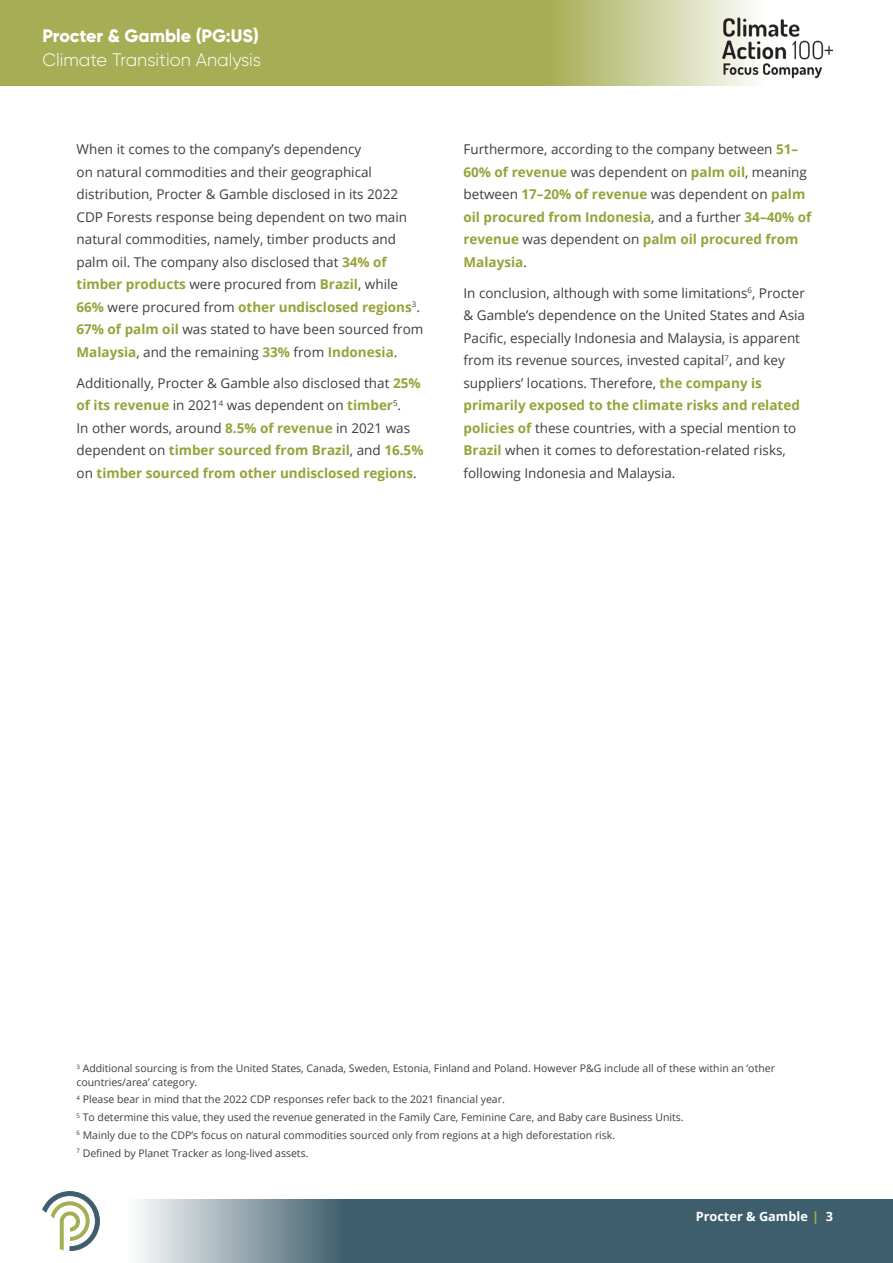
<style>
.page{position:relative;width:893px;height:1263px;background:#fff}
.page>*{position:absolute;margin:0;border:0;box-sizing:border-box;transform-origin:0 0}
.t1{font:300 18px "Gilroy";color:#fff}
.t2{font:800 18px "Gilroy";color:#fff}
.t3{font:13.5px/22.5px "Open Sans";color:#3e3e3f}
.t4{font:700 12.75px "Open Sans";color:#fff}
.t5{font:10.5px/13.5px "Open Sans";color:#3e3e3f}
.s1{font-weight:700;color:#97a23a}
.s2{color:#a6ae55}
</style>
<div class="page">
<svg style="left:138px;top:1199px;width:755px;height:64px;background:#57727f"></svg>
<svg style="left:0;top:0;width:754px;height:85px;background:#afb666"></svg>
<svg style="left:43px;top:1191px;width:57px;height:60px"></svg>
<img style="left:723px;top:16px;width:109px;height:67px">
<p class="t2" style="left:43px;top:25px;width:218px">Procter &amp; Gamble (PG:US)</p>
<p class="t1" style="left:43px;top:49px;width:220px">Climate Transition Analysis</p>
<p class="t3" style="left:77px;top:138px;width:348px">When it comes to the company’s dependency<br>on natural commodities and their geographical distribution, Procter &amp; Gamble disclosed in its 2022<br>CDP Forests response being dependent on two main natural commodities, namely, timber products and palm oil. The company also disclosed that <span class="s1">34% of timber products</span> were procured from <span class="s1">Brazil</span>, while <span class="s1">66%</span> were procured from <span class="s1">other undisclosed regions</span><sup>3</sup>.<br><span class="s1">67% of palm oil</span> was stated to have been sourced from <span class="s1">Malaysia</span>, and the remaining <span class="s1">33%</span> from <span class="s1">Indonesia</span>.</p>
<p class="t3" style="left:77px;top:371px;width:348px">Additionally, Procter &amp; Gamble also disclosed that <span class="s1">25% of its revenue</span> in 2021<sup>4</sup> was dependent on <span class="s1">timber</span><sup>5</sup>.<br>In other words, around <span class="s1">8.5% of revenue</span> in 2021 was dependent on <span class="s1">timber sourced from Brazil</span>, and <span class="s1">16.5% </span>on <span class="s1">timber sourced from other undisclosed regions</span>.</p>
<p class="t3" style="left:463px;top:138px;width:349px">Furthermore, according to the company between <span class="s1">51– 60% of revenue</span> was dependent on <span class="s1">palm oil</span>, meaning between <span class="s1">17–20% of revenue</span> was dependent on <span class="s1">palm oil procured from Indonesia</span>, and a further <span class="s1">34–40% of revenue</span> was dependent on <span class="s1">palm oil procured from Malaysia</span>.</p>
<p class="t3" style="left:463px;top:281px;width:343px">In conclusion, although with some limitations<sup>6</sup>, Procter &amp; Gamble’s dependence on the United States and Asia Pacific, especially Indonesia and Malaysia, is apparent from its revenue sources, invested capital<sup>7</sup>, and key suppliers’ locations. Therefore, <span class="s1">the company is primarily exposed to the climate risks and related policies of</span> these countries, with a special mention to <span class="s1">Brazil</span> when it comes to deforestation-related risks, following Indonesia and Malaysia.</p>
<p class="t5" style="left:77px;top:1061px;width:700px"><sup>3</sup> Additional sourcing is from the United States, Canada, Sweden, Estonia, Finland and Poland. However P&amp;G include all of these within an ‘other countries/area’ category.</p>
<p class="t5" style="left:77px;top:1093px;width:430px"><sup>4</sup> Please bear in mind that the 2022 CDP responses refer back to the 2021 financial year.</p>
<p class="t5" style="left:77px;top:1110px;width:609px"><sup>5</sup> To determine this value, they used the revenue generated in the Family Care, Feminine Care, and Baby care Business Units.</p>
<p class="t5" style="left:77px;top:1128px;width:540px"><sup>6</sup> Mainly due to the CDP’s focus on natural commodities sourced only from regions at a high deforestation risk.</p>
<p class="t5" style="left:77px;top:1146px;width:233px"><sup>7</sup> Defined by Planet Tracker as long-lived assets.</p>
<p class="t4" style="left:696px;top:1207px;width:139px">Procter &amp; Gamble <span class="s2">|</span> 3</p>
</div>
